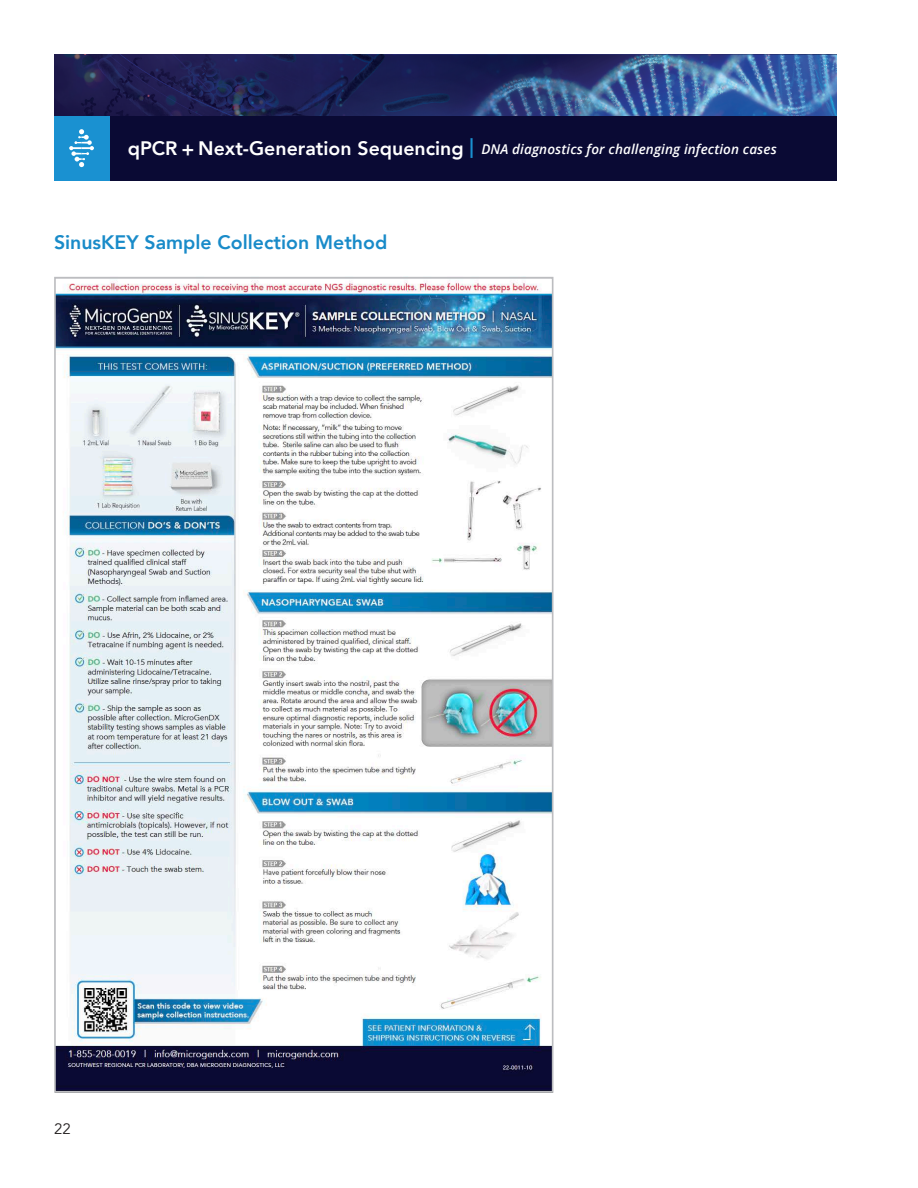
<style>
.page{position:relative;width:918px;height:1188px;background:#fff}
.page>*{position:absolute;margin:0;border:0;box-sizing:border-box;transform-origin:0 0}
.t1{font:800 19.5px "Avenir";color:#198bc9}
.t2{font:15px "Avenir";color:#231f20}
.t3{font:italic 600 13.5px "Open Sans";letter-spacing:.01em;color:#fff}
.s1{font-family:"Avenir";font-weight:800;font-style:normal;font-size:19.5px}
.s2{font-family:"Avenir";font-weight:800;font-style:normal;font-size:19.8px;color:#1a91d1}
</style>
<div class="page">
<img style="left:54px;top:54px;width:28px;height:62px">
<img style="left:82px;top:54px;width:755px;height:62px">
<div style="left:90px;top:116px;width:747px;height:64px;background:#0a0a34"></div>
<div style="left:54px;top:116px;width:55px;height:64px;background:#1a91d1"></div>
<svg style="left:69px;top:129px;width:25px;height:38px"></svg>
<img style="left:55px;top:276px;width:498px;height:814px">
<p class="t3" style="left:128px;top:140px;width:651px"><span class="s1">qPCR + Next-Generation Sequencing</span> <span class="s2">|</span> DNA diagnostics for challenging infection cases</p>
<h1 class="t1" style="left:54px;top:227px;width:335px">SinusKEY Sample Collection Method</h1>
<p class="t2" style="left:54px;top:1120px;width:18px">22</p>
</div>
